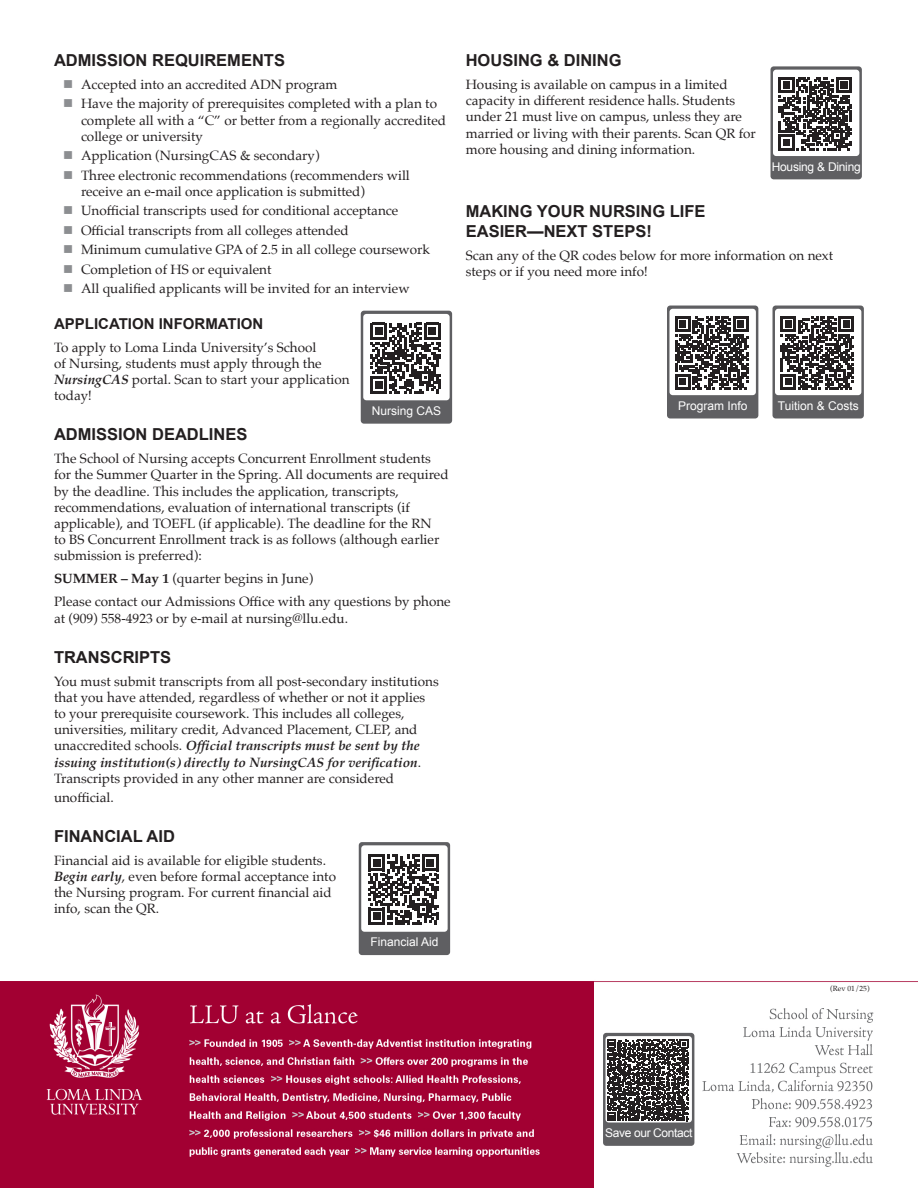
<style>
.page{position:relative;width:918px;height:1188px;background:#fff}
.page>*{position:absolute;margin:0;border:0;box-sizing:border-box;transform-origin:0 0}
.Headlines{font:700 16.5px/19.8px "Arial";color:#231f20}
.Headlines-2{font:700 15px "Arial";color:#231f20}
.t1{font:13.5px/16.2px "Palatino";color:#231f20}
.t2{font:12px "Arial";color:#fff}
.t3{font:12px "Arial";letter-spacing:-.02em;color:#fff}
.t4{font:12px "Arial";letter-spacing:-.03em;color:#fff}
.t5{font:7.5px "Palatino";color:#231f20}
.s1{font-weight:700;font-style:italic}
.s2{font-weight:700}
</style>
<div class="page">
<img style="left:0;top:66px;width:918px;height:1122px">
<div style="left:361px;top:311px;width:91px;height:113px;background:#5f5f62;border-radius:3px"></div>
<div style="left:363px;top:314px;width:87px;height:86px;background:#fff;border-radius:3px"></div>
<svg style="left:370px;top:323px;width:71px;height:71px"></svg>
<div style="left:359px;top:842px;width:91px;height:113px;background:#5f5f62;border-radius:3px"></div>
<div style="left:361px;top:845px;width:87px;height:87px;background:#fff;border-radius:3px"></div>
<svg style="left:368px;top:854px;width:71px;height:71px"></svg>
<div style="left:771px;top:66px;width:91px;height:113px;background:#5f5f62;border-radius:3px"></div>
<div style="left:773px;top:70px;width:86px;height:86px;background:#fff;border-radius:3px"></div>
<svg style="left:779px;top:77px;width:73px;height:73px"></svg>
<div style="left:603px;top:1033px;width:91px;height:113px;background:#5f5f62;border-radius:3px"></div>
<div style="left:606px;top:1036px;width:86px;height:87px;background:#fff;border-radius:3px"></div>
<svg style="left:607px;top:1040px;width:82px;height:81px"></svg>
<div style="left:667px;top:306px;width:91px;height:112px;background:#5f5f62;border-radius:3px"></div>
<div style="left:670px;top:309px;width:86px;height:86px;background:#fff;border-radius:3px"></div>
<svg style="left:675px;top:316px;width:74px;height:74px"></svg>
<div style="left:772px;top:306px;width:92px;height:112px;background:#5f5f62;border-radius:3px"></div>
<div style="left:775px;top:309px;width:86px;height:86px;background:#fff;border-radius:3px"></div>
<svg style="left:780px;top:316px;width:74px;height:74px"></svg>
<svg style="left:64px;top:80px;width:8px;height:8px"></svg>
<svg style="left:64px;top:99px;width:8px;height:8px"></svg>
<svg style="left:64px;top:151px;width:8px;height:8px"></svg>
<svg style="left:64px;top:171px;width:8px;height:8px"></svg>
<svg style="left:64px;top:206px;width:8px;height:8px"></svg>
<svg style="left:64px;top:226px;width:8px;height:8px"></svg>
<svg style="left:64px;top:245px;width:8px;height:8px"></svg>
<svg style="left:64px;top:265px;width:8px;height:8px"></svg>
<svg style="left:64px;top:284px;width:8px;height:8px"></svg>
<p class="Headlines" style="left:54px;top:51px;width:233px">ADMISSION REQUIREMENTS</p>
<p class="t1" style="left:81px;top:76px;width:258px">Accepted into an accredited ADN program</p>
<p class="t1" style="left:81px;top:96px;width:367px">Have the majority of prerequisites completed with a plan to complete all with a “C” or better from a regionally accredited college or university</p>
<p class="t1" style="left:81px;top:147px;width:240px">Application (NursingCAS &amp; secondary)</p>
<p class="t1" style="left:81px;top:167px;width:330px">Three electronic recommendations (recommenders will receive an e-mail once application is submitted)</p>
<p class="t1" style="left:81px;top:203px;width:319px">Unofficial transcripts used for conditional acceptance</p>
<p class="t1" style="left:81px;top:222px;width:269px">Official transcripts from all colleges attended</p>
<p class="t1" style="left:81px;top:241px;width:351px">Minimum cumulative GPA of 2.5 in all college coursework</p>
<p class="t1" style="left:81px;top:261px;width:192px">Completion of HS or equivalent</p>
<p class="t1" style="left:81px;top:280px;width:330px">All qualified applicants will be invited for an interview</p>
<p class="Headlines-2" style="left:54px;top:314px;width:211px">APPLICATION INFORMATION</p>
<p class="t1" style="left:54px;top:339px;width:297px">To apply to Loma Linda University’s School<br>of Nursing, students must apply through the <span class="s1">NursingCAS</span> portal. Scan to start your application today!</p>
<p class="Headlines" style="left:54px;top:425px;width:195px">ADMISSION DEADLINES</p>
<p class="t1" style="left:54px;top:451px;width:396px">The School of Nursing accepts Concurrent Enrollment students for the Summer Quarter in the Spring. All documents are required by the deadline. This includes the application, transcripts, recommendations, evaluation of international transcripts (if applicable), and TOEFL (if applicable). The deadline for the RN<br>to BS Concurrent Enrollment track is as follows (although earlier submission is preferred):</p>
<p class="t1" style="left:54px;top:571px;width:261px"><span class="s2">SUMMER – May 1</span> (quarter begins in June)</p>
<p class="t1" style="left:54px;top:594px;width:398px">Please contact our Admissions Office with any questions by phone at (909) 558-4923 or by e-mail at nursing@llu.edu.</p>
<p class="Headlines" style="left:54px;top:647px;width:119px">TRANSCRIPTS</p>
<p class="t1" style="left:54px;top:673px;width:386px">You must submit transcripts from all post-secondary institutions that you have attended, regardless of whether or not it applies to your prerequisite coursework. This includes all colleges, universities, military credit, Advanced Placement, CLEP, and unaccredited schools. <span class="s1">Official transcripts must be sent by the issuing institution(s) directly to NursingCAS for verification</span>.<br>Transcripts provided in any other manner are considered</p>
<p class="t1" style="left:54px;top:789px;width:61px">unofficial.</p>
<p class="Headlines" style="left:54px;top:827px;width:122px">FINANCIAL AID</p>
<p class="t1" style="left:54px;top:852px;width:284px">Financial aid is available for eligible students.<br><span class="s1">Begin early</span>, even before formal acceptance into the Nursing program. For current financial aid info, scan the QR.</p>
<p class="t2" style="left:372px;top:403px;width:71px">Nursing CAS</p>
<p class="t2" style="left:371px;top:934px;width:70px">Financial Aid</p>
<p class="Headlines" style="left:466px;top:51px;width:157px">HOUSING &amp; DINING</p>
<p class="t1" style="left:466px;top:76px;width:292px">Housing is available on campus in a limited capacity in different residence halls. Students under 21 must live on campus, unless they are married or living with their parents. Scan QR for more housing and dining information.</p>
<p class="t3" style="left:772px;top:159px;width:91px">Housing &amp; Dining</p>
<p class="Headlines" style="left:466px;top:202px;width:241px">MAKING YOUR NURSING LIFE<br>EASIER—NEXT STEPS!</p>
<p class="t1" style="left:466px;top:247px;width:369px">Scan any of the QR codes below for more information on next steps or if you need more info!</p>
<p class="t2" style="left:678px;top:398px;width:71px">Program Info</p>
<p class="t2" style="left:778px;top:398px;width:82px">Tuition &amp; Costs</p>
<p class="t5" style="left:830px;top:983px;width:41px">(Rev 01/25)</p>
<p class="t4" style="left:605px;top:1125px;width:89px">Save our Contact</p>
</div>
